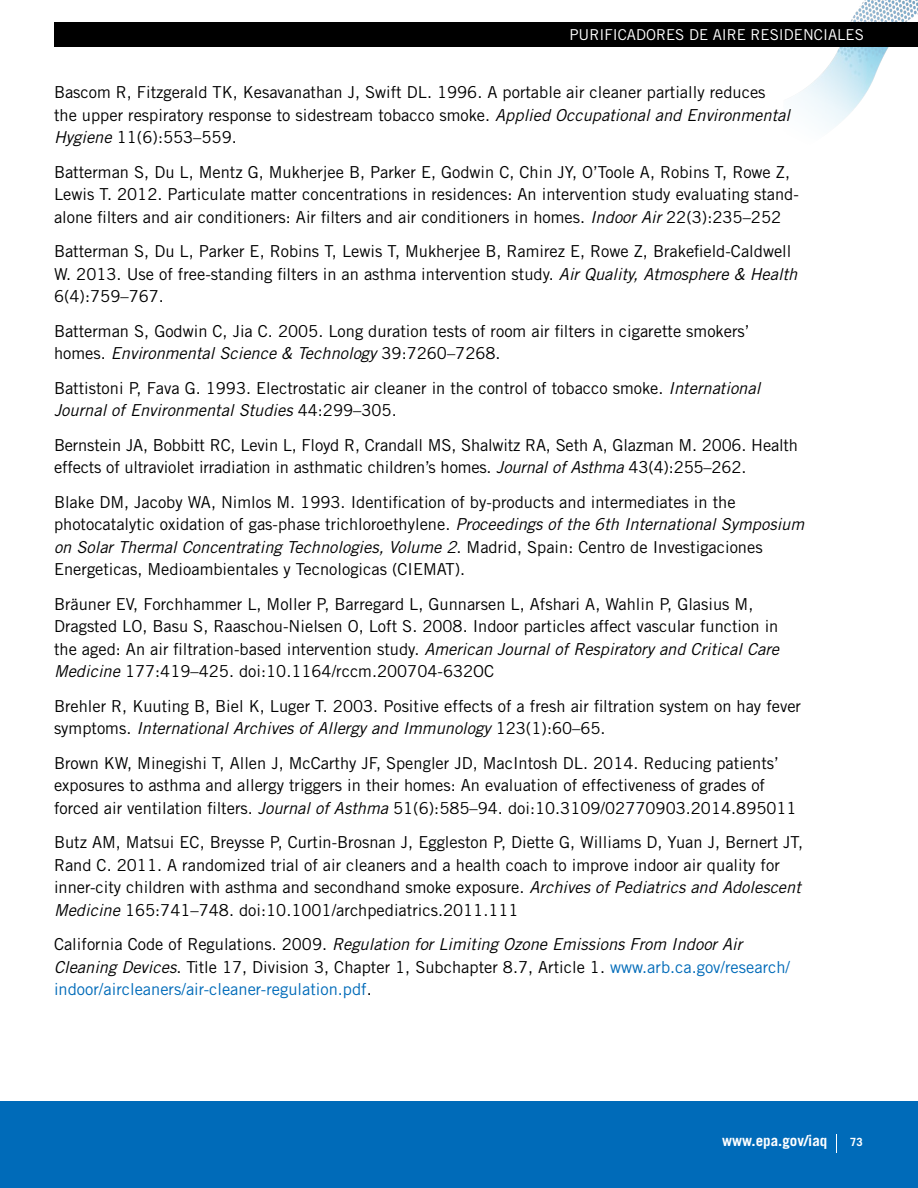
<style>
.page{position:relative;width:918px;height:1188px;background:#fff}
.page>*{position:absolute;margin:0;border:0;box-sizing:border-box;transform-origin:0 0}
.t1{font:16.5px/22.5px "Trade Gothic LT Std";color:#000}
.t2{font:15px "Trade Gothic LT Std";color:#fff}
.t3{font:700 15px "Trade Gothic LT Std";color:#fff}
.t4{font:700 11.25px "Trade Gothic LT Std";color:#fff}
.s1{font-style:italic}
.s2{color:#006bb9}
</style>
<div class="page">
<div style="left:0;top:1101px;width:918px;height:87px;background:#006bb9"></div>
<img style="left:783px;top:0;width:135px;height:127px">
<div style="left:54px;top:22px;width:864px;height:24px;background:#000"></div>
<svg style="left:836px;top:1134px;width:1px;height:18px"></svg>
<p class="t2" style="left:569px;top:25px;width:296px">PURIFICADORES DE AIRE RESIDENCIALES</p>
<p class="t1" style="left:54px;top:81px;width:737px">Bascom R, Fitzgerald TK, Kesavanathan J, Swift DL. 1996. A portable air cleaner partially reduces the upper respiratory response to sidestream tobacco smoke. <span class="s1">Applied Occupational and Environmental<br>Hygiene</span> 11(6):553–559.</p>
<p class="t1" style="left:54px;top:161px;width:746px">Batterman S, Du L, Mentz G, Mukherjee B, Parker E, Godwin C, Chin JY, O’Toole A, Robins T, Rowe Z,<br>Lewis T. 2012. Particulate matter concentrations in residences: An intervention study evaluating stand&shy;alone filters and air conditioners: Air filters and air conditioners in homes. <span class="s1">Indoor Air</span> 22(3):235–252</p>
<p class="t1" style="left:54px;top:240px;width:745px">Batterman S, Du L, Parker E, Robins T, Lewis T, Mukherjee B, Ramirez E, Rowe Z, Brakefield-Caldwell<br>W. 2013. Use of free-standing filters in an asthma intervention study. <span class="s1">Air Quality, Atmosphere &amp; Health<br></span>6(4):759–767.</p>
<p class="t1" style="left:54px;top:320px;width:697px">Batterman S, Godwin C, Jia C. 2005. Long duration tests of room air filters in cigarette smokers’ homes. <span class="s1">Environmental Science &amp; Technology</span> 39:7260–7268.</p>
<p class="t1" style="left:54px;top:377px;width:708px">Battistoni P, Fava G. 1993. Electrostatic air cleaner in the control of tobacco smoke. <span class="s1">International<br>Journal of Environmental Studies</span> 44:299–305.</p>
<p class="t1" style="left:54px;top:434px;width:746px">Bernstein JA, Bobbitt RC, Levin L, Floyd R, Crandall MS, Shalwitz RA, Seth A, Glazman M. 2006. Health effects of ultraviolet irradiation in asthmatic children’s homes. <span class="s1">Journal of Asthma</span> 43(4):255–262.</p>
<p class="t1" style="left:54px;top:491px;width:752px">Blake DM, Jacoby WA, Nimlos M. 1993. Identification of by-products and intermediates in the photocatalytic oxidation of gas-phase trichloroethylene. <span class="s1">Proceedings of the 6th International Symposium on Solar Thermal Concentrating Technologies, Volume 2</span>. Madrid, Spain: Centro de Investigaciones Energeticas, Medioambientales y Tecnologicas (CIEMAT).</p>
<p class="t1" style="left:54px;top:593px;width:727px">Bräuner EV, Forchhammer L, Moller P, Barregard L, Gunnarsen L, Afshari A, Wahlin P, Glasius M, Dragsted LO, Basu S, Raaschou-Nielsen O, Loft S. 2008. Indoor particles affect vascular function in the aged: An air filtration-based intervention study. <span class="s1">American Journal of Respiratory and Critical Care Medicine</span> 177:419–425. doi:10.1164/rccm.200704-632OC</p>
<p class="t1" style="left:54px;top:695px;width:749px">Brehler R, Kuuting B, Biel K, Luger T. 2003. Positive effects of a fresh air filtration system on hay fever symptoms. <span class="s1">International Archives of Allergy and Immunology</span> 123(1):60–65.</p>
<p class="t1" style="left:54px;top:752px;width:744px">Brown KW, Minegishi T, Allen J, McCarthy JF, Spengler JD, MacIntosh DL. 2014. Reducing patients’ exposures to asthma and allergy triggers in their homes: An evaluation of effectiveness of grades of forced air ventilation filters. <span class="s1">Journal of Asthma</span> 51(6):585–94. doi:10.3109/02770903.2014.895011</p>
<p class="t1" style="left:54px;top:831px;width:751px">Butz AM, Matsui EC, Breysse P, Curtin-Brosnan J, Eggleston P, Diette G, Williams D, Yuan J, Bernert JT, Rand C. 2011. A randomized trial of air cleaners and a health coach to improve indoor air quality for inner-city children with asthma and secondhand smoke exposure. <span class="s1">Archives of Pediatrics and Adolescent Medicine</span> 165:741–748. doi:10.1001/archpediatrics.2011.111</p>
<p class="t1" style="left:54px;top:933px;width:738px">California Code of Regulations. 2009. <span class="s1">Regulation for Limiting Ozone Emissions From Indoor Air<br>Cleaning Devices</span>. Title 17, Division 3, Chapter 1, Subchapter 8.7, Article 1. <span class="s2">www.arb.ca.gov/research/ indoor/aircleaners/air-cleaner-regulation.pdf</span>.</p>
<p class="t3" style="left:722px;top:1131px;width:107px">www.epa.gov/iaq</p>
<p class="t4" style="left:850px;top:1135px;width:14px">73</p>
</div>
